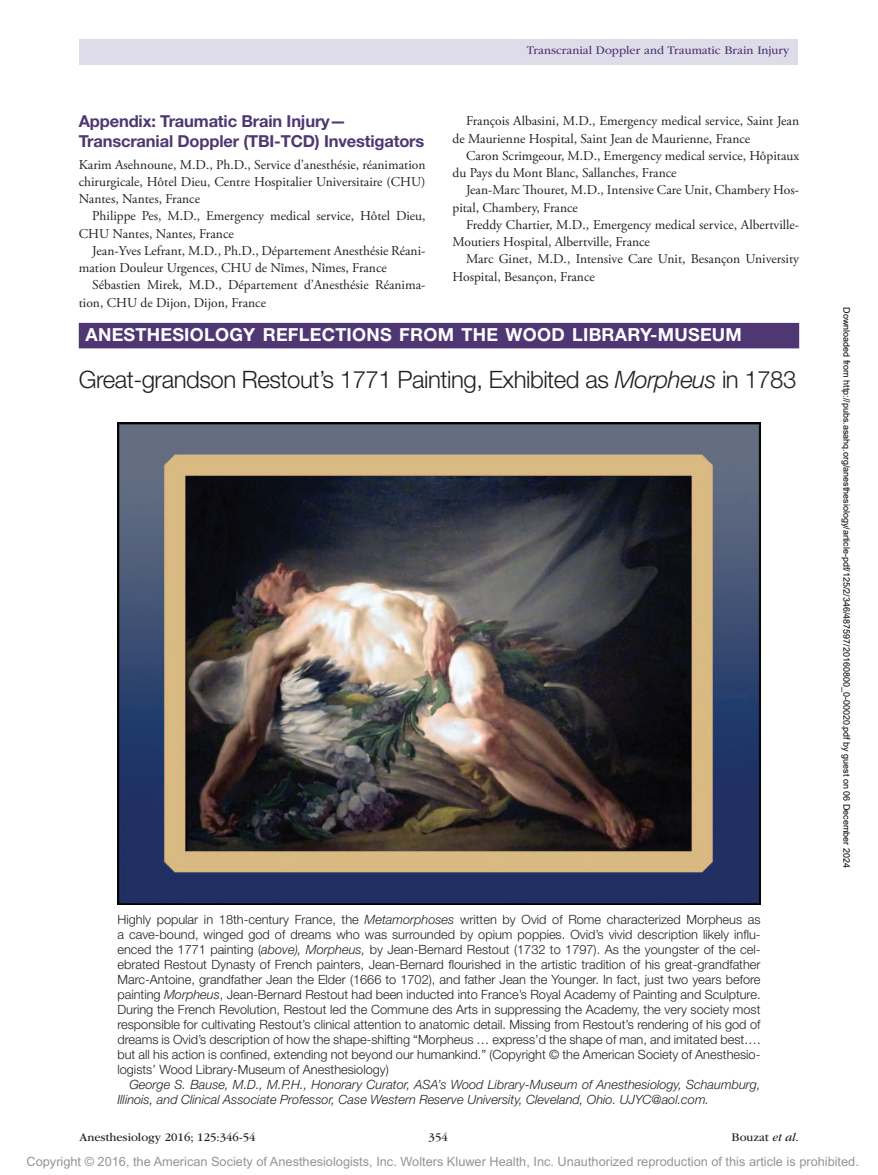
<style>
.page{position:relative;width:878px;height:1175px;background:#fff}
.page>*{position:absolute;margin:0;border:0;box-sizing:border-box;transform-origin:0 0}
.t1{font:300 24px "Helvetica Neue";letter-spacing:-.02em;color:#231f20}
.t2{font:700 18px "Helvetica Neue LT Std";letter-spacing:.015em;color:#fff}
.t3{font:700 16.5px/19.5px "Helvetica Neue LT Std";letter-spacing:-.01em;color:#4e3773}
.t4{font:13.5px/17.2px "Adobe Garamond Pro";color:#231f20}
.t5{font:300 12.75px/15px "Helvetica Neue";color:#231f20}
.t6{font:italic 300 12.75px/15px "Helvetica Neue";color:#231f20}
.t7{font:12.75px "Arial MT Std";color:#939598}
.t8{font:12px "ITC Garamond Std";color:#231f20}
.t9{font:12px "ITC Garamond Std";color:#4e3773}
.t10{font:9px "Arial";color:#000}
.s1{font-style:italic}
</style>
<div class="page">
<div style="left:79px;top:39px;width:718px;height:25px;background:#dfdce9"></div>
<div style="left:79px;top:323px;width:720px;height:25px;background:#4e3773"></div>
<img style="left:117px;top:422px;width:643px;height:483px">
<p class="t3" style="left:79px;top:111px;width:347px">Appendix: Traumatic Brain Injury—<br>Transcranial Doppler (TBI-TCD) Investigators</p>
<p class="t4" style="left:79px;top:156px;width:348px;text-align:justify">Karim Asehnoune, M.D., Ph.D., Service d’anesthésie, réanimation chirurgicale, Hôtel Dieu, Centre Hospitalier Universitaire (CHU)<br>Nantes, Nantes, France</p>
<p class="t4" style="left:79px;top:208px;width:348px;text-indent:14px">Philippe Pes, M.D., Emergency medical service, Hôtel Dieu,<br>CHU Nantes, Nantes, France</p>
<p class="t4" style="left:79px;top:242px;width:348px;text-indent:14px">Jean-Yves Lefrant, M.D., Ph.D., Département Anesthésie Réani&shy;mation Douleur Urgences, CHU de Nîmes, Nîmes, France</p>
<p class="t4" style="left:79px;top:277px;width:348px;text-indent:14px">Sébastien Mirek, M.D., Département d’Anesthésie Réanima&shy;tion, CHU de Dijon, Dijon, France</p>
<p class="t9" style="left:526px;top:44px;width:264px">Transcranial Doppler and Traumatic Brain Injury</p>
<p class="t4" style="left:452px;top:113px;width:348px;text-indent:14px">François Albasini, M.D., Emergency medical service, Saint Jean de Maurienne Hospital, Saint Jean de Maurienne, France</p>
<p class="t4" style="left:452px;top:147px;width:348px;text-indent:14px">Caron Scrimgeour, M.D., Emergency medical service, Hôpitaux du Pays du Mont Blanc, Sallanches, France</p>
<p class="t4" style="left:452px;top:182px;width:348px;text-indent:14px">Jean-Marc Thouret, M.D., Intensive Care Unit, Chambery Hos&shy;pital, Chambery, France</p>
<p class="t4" style="left:452px;top:216px;width:348px;text-indent:13px">Freddy Chartier, M.D., Emergency medical service, Albertville-<br>Moutiers Hospital, Albertville, France</p>
<p class="t4" style="left:452px;top:251px;width:348px;text-indent:14px">Marc Ginet, M.D., Intensive Care Unit, Besançon University<br>Hospital, Besançon, France</p>
<h2 class="t2" style="left:86px;top:323px;width:657px">ANESTHESIOLOGY REFLECTIONS FROM THE WOOD LIBRARY-MUSEUM</h2>
<h1 class="t1" style="left:79px;top:364px;width:719px">Great-grandson Restout’s 1771 Painting, Exhibited as <span class="s1">Morpheus</span> in 1783</h1>
<p class="t5" style="left:117px;top:911px;width:644px">Highly popular in 18th-century France, the <span class="s1">Metamorphoses</span> written by Ovid of Rome characterized Morpheus as a cave-bound, winged god of dreams who was surrounded by opium poppies. Ovid’s vivid description likely influ&shy;enced the 1771 painting (<span class="s1">above), Morpheus,</span> by Jean-Bernard Restout (1732 to 1797). As the youngster of the cel&shy;ebrated Restout Dynasty of French painters, Jean-Bernard flourished in the artistic tradition of his great-grandfather Marc-Antoine, grandfather Jean the Elder (1666 to 1702), and father Jean the Younger. In fact, just two years before painting <span class="s1">Morpheus</span>, Jean-Bernard Restout had been inducted into France’s Royal Academy of Painting and Sculpture.<br>During the French Revolution, Restout led the Commune des Arts in suppressing the Academy, the very society most responsible for cultivating Restout’s clinical attention to anatomic detail. Missing from Restout’s rendering of his god of dreams is Ovid’s description of how the shape-shifting “Morpheus … express’d the shape of man, and imitated best…. but all his action is confined, extending not beyond our humankind.” (Copyright © the American Society of Anesthesio&shy;logists’ Wood Library-Museum of Anesthesiology)</p>
<p class="t6" style="left:117px;top:1076px;width:644px;text-indent:12px">George S. Bause, M.D., M.P.H., Honorary Curator, ASA’s Wood Library-Museum of Anesthesiology, Schaumburg,<br>Illinois, and Clinical Associate Professor, Case Western Reserve University, Cleveland, Ohio. UJYC@aol.com.</p>
<p class="t8" style="left:80px;top:1130px;width:177px">Anesthesiology 2016; 125:346-54</p>
<p class="t8" style="left:428px;top:1130px;width:21px">354</p>
<p class="t8" style="left:731px;top:1130px;width:69px">Bouzat <span class="s1">et al</span>.</p>
<p class="t10" style="left:850px;top:307px;width:562px;rotate:90deg">Downloaded from http://pubs.asahq.org/anesthesiology/article-pdf/125/2/346/487597/20160800_0-00020.pdf by guest on 06 December 2024</p>
<p class="t7" style="left:27px;top:1154px;width:833px">Copyright © 2016, the American Society of Anesthesiologists, Inc. Wolters Kluwer Health, Inc. Unauthorized reproduction of this article is prohibited.</p>
</div>
